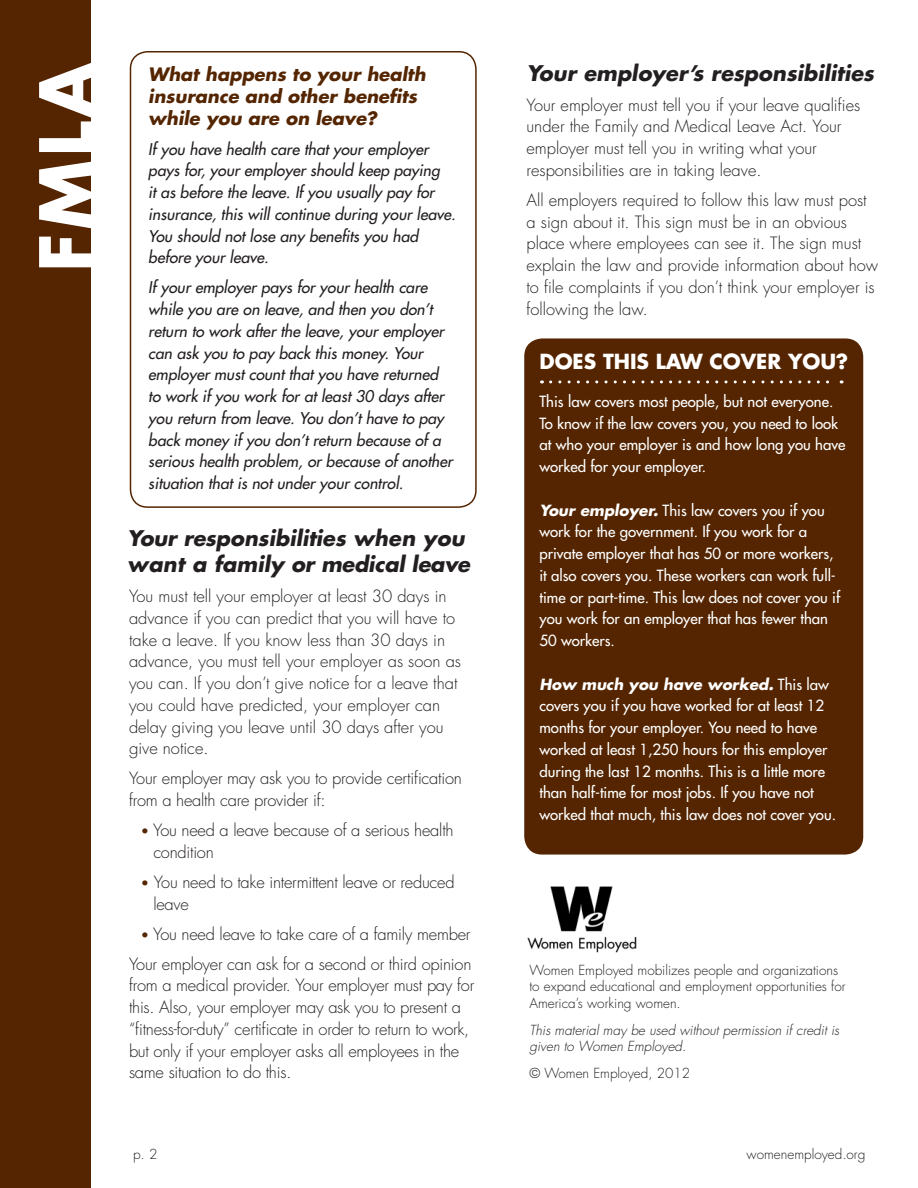
<style>
.page{position:relative;width:918px;height:1188px;background:#fff}
.page>*{position:absolute;margin:0;border:0;box-sizing:border-box;transform-origin:0 0}
.t1{font:700 70.95px "Futura";color:#fff}
.t2{font:italic 700 21px/25.2px "Futura";color:#231f20}
.t3{font:700 20.25px "Futura";color:#fff}
.t4{font:italic 700 18px/21.8px "Futura";color:#542500}
.t5{font:300 16.5px/21.8px "Futura";color:#231f20}
.t6{font:italic 15.75px/21.8px "Futura";color:#231f20}
.t7{font:15px/21.8px "Futura";color:#fff}
.t8{font:300 13.5px/16.5px "Futura";color:#231f20}
.t9{font:italic 300 13.5px "Futura";color:#231f20}
.s1{font-size:13.5px;color:#542500}
.s2{font-weight:700;font-style:italic}
</style>
<div class="page">
<div style="left:524px;top:338px;width:339px;height:517px;background:#542500;border-radius:18px"></div>
<svg style="left:551px;top:380px;width:291px;height:3px"></svg>
<div style="left:130px;top:51px;width:347px;height:457px;border:2px solid #542500;border-radius:17px"></div>
<img style="left:527px;top:886px;width:110px;height:67px">
<div style="left:0;top:0;width:90px;height:1188px;background:#542500"></div>
<p class="t1" style="left:19px;top:272px;width:211px;rotate:-90deg">FMLA</p>
<p class="t4" style="left:148px;top:63px;width:279px">What happens to your health insurance and other benefits while you are on leave?</p>
<p class="t6" style="left:148px;top:138px;width:309px">If you have health care that your employer pays for, your employer should keep paying<br>it as before the leave. If you usually pay for insurance, this will continue during your leave.<br>You should not lose any benefits you had before your leave.</p>
<p class="t6" style="left:148px;top:277px;width:297px">If your employer pays for your health care while you are on leave, and then you don’t return to work after the leave, your employer can ask you to pay back this money. Your</p>
<p class="t6" style="left:148px;top:364px;width:306px">employer must count that you have returned to work if you work for at least 30 days after you return from leave. You don’t have to pay back money if you don’t return because of a serious health problem, or because of another situation that is not under your control.</p>
<p class="t2" style="left:127px;top:526px;width:344px">Your responsibilities when you want a family or medical leave</p>
<p class="t5" style="left:129px;top:586px;width:334px">You must tell your employer at least 30 days in advance if you can predict that you will have to take a leave. If you know less than 30 days in advance, you must tell your employer as soon as you can. If you don’t give notice for a leave that you could have predicted, your employer can</p>
<p class="t5" style="left:129px;top:716px;width:316px">delay giving you leave until 30 days after you</p>
<p class="t5" style="left:129px;top:738px;width:81px">give notice.</p>
<p class="t5" style="left:129px;top:768px;width:334px">Your employer may ask you to provide certification from a health care provider if:</p>
<p class="t5" style="left:141px;top:820px;width:314px"><span class="s1">•</span> You need a leave because of a serious health</p>
<p class="t5" style="left:153px;top:841px;width:62px">condition</p>
<p class="t5" style="left:141px;top:871px;width:315px"><span class="s1">•</span> You need to take intermittent leave or reduced</p>
<p class="t5" style="left:153px;top:893px;width:37px">leave</p>
<p class="t5" style="left:141px;top:923px;width:331px"><span class="s1">•</span> You need leave to take care of a family member</p>
<p class="t5" style="left:129px;top:953px;width:347px">Your employer can ask for a second or third opinion from a medical provider. Your employer must pay for this. Also, your employer may ask you to present a</p>
<p class="t5" style="left:129px;top:1018px;width:342px">“fitness-for-duty” certificate in order to return to work, but only if your employer asks all employees in the same situation to do this.</p>
<p class="t8" style="left:133px;top:1147px;width:26px">p. 2</p>
<p class="t2" style="left:526px;top:60px;width:349px">Your employer’s responsibilities</p>
<p class="t5" style="left:526px;top:94px;width:335px">Your employer must tell you if your leave qualifies under the Family and Medical Leave Act. Your employer must tell you in writing what your responsibilities are in taking leave.</p>
<p class="t5" style="left:526px;top:189px;width:353px">All employers required to follow this law must post a sign about it. This sign must be in an obvious place where employees can see it. The sign must explain the law and provide information about how to file complaints if you don’t think your employer is following the law.</p>
<p class="t3" style="left:539px;top:348px;width:310px">DOES THIS LAW COVER YOU?</p>
<p class="t7" style="left:539px;top:390px;width:308px">This law covers most people, but not everyone.<br>To know if the law covers you, you need to look at who your employer is and how long you have worked for your employer.</p>
<p class="t7" style="left:539px;top:499px;width:302px"><span class="s2">Your employer.</span> This law covers you if you work for the government. If you work for a private employer that has 50 or more workers, it also covers you. These workers can work full&shy;time or part-time. This law does not cover you if you work for an employer that has fewer than 50 workers.</p>
<p class="t7" style="left:539px;top:673px;width:298px"><span class="s2">How much you have worked.</span> This law covers you if you have worked for at least 12 months for your employer. You need to have worked at least 1,250 hours for this employer during the last 12 months. This is a little more than half-time for most jobs. If you have not worked that much, this law does not cover you.</p>
<p class="t8" style="left:530px;top:962px;width:318px">Women Employed mobilizes people and organizations to expand educational and employment opportunities for<br>America’s working women.</p>
<p class="t9" style="left:530px;top:1022px;width:311px">This material may be used without permission if credit is</p>
<p class="t9" style="left:530px;top:1038px;width:158px">given to Women Employed.</p>
<p class="t8" style="left:530px;top:1065px;width:162px">© Women Employed, 2012</p>
<p class="t8" style="left:747px;top:1146px;width:120px">womenemployed.org</p>
</div>
